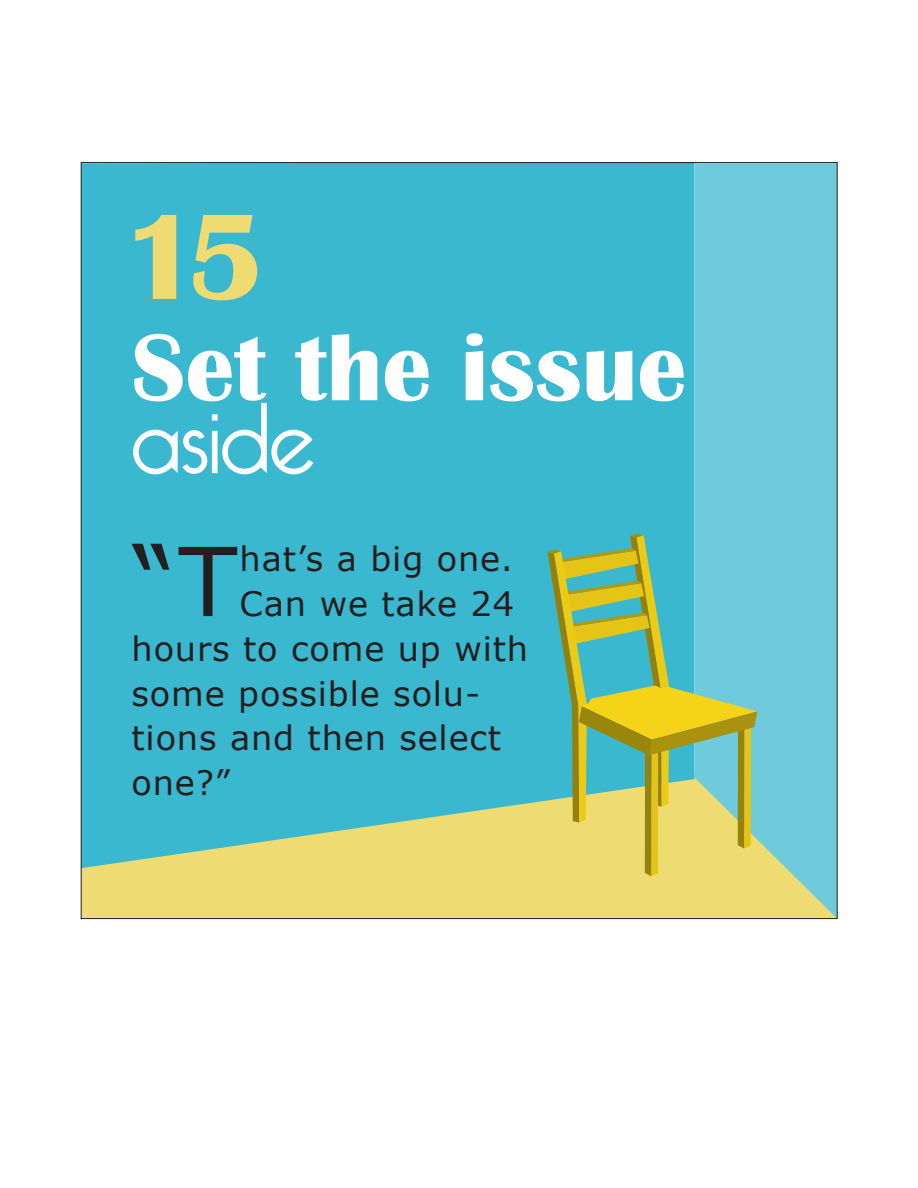
<style>
.page{position:relative;width:918px;height:1188px;background:#fff}
.page>*{position:absolute;margin:0;border:0;box-sizing:border-box;transform-origin:0 0}
.t1{font:700 126px "Britannic";color:#eedb71}
.t2{font:700 97.95px "Britannic";color:#fff}
.t3{font:300 97.95px "Bellerose";color:#fff}
.t4{font:95.25px "Verdana";color:#231f20}
.t5{font:33.6px "Verdana";letter-spacing:.025em;color:#231f20}
</style>
<div class="page">
<div style="left:81px;top:772px;width:755px;height:147px;background:#eedb71"></div>
<div style="left:83px;top:164px;width:611px;height:704px;background:#3ab8cf"></div>
<svg style="left:694px;top:164px;width:141px;height:753px;background:#77ccd4"></svg>
<svg style="left:547px;top:534px;width:210px;height:342px"></svg>
<h1 class="t1" style="left:123px;top:186px;width:143px">15</h1>
<h2 class="t2" style="left:132px;top:312px;width:556px">Set the issue</h2>
<h2 class="t3" style="left:132px;top:383px;width:185px">aside</h2>
<h3 class="t4" style="left:132px;top:516px;width:106px">“T</h3>
<p class="t5" style="left:240px;top:536px;width:275px">hat’s a big one.</p>
<p class="t5" style="left:240px;top:581px;width:276px">Can we take 24</p>
<p class="t5" style="left:132px;top:626px;width:398px">hours to come up with</p>
<p class="t5" style="left:132px;top:670px;width:350px">some possible solu-</p>
<p class="t5" style="left:132px;top:715px;width:371px">tions and then select</p>
<p class="t5" style="left:132px;top:760px;width:100px">one?”</p>
</div>
